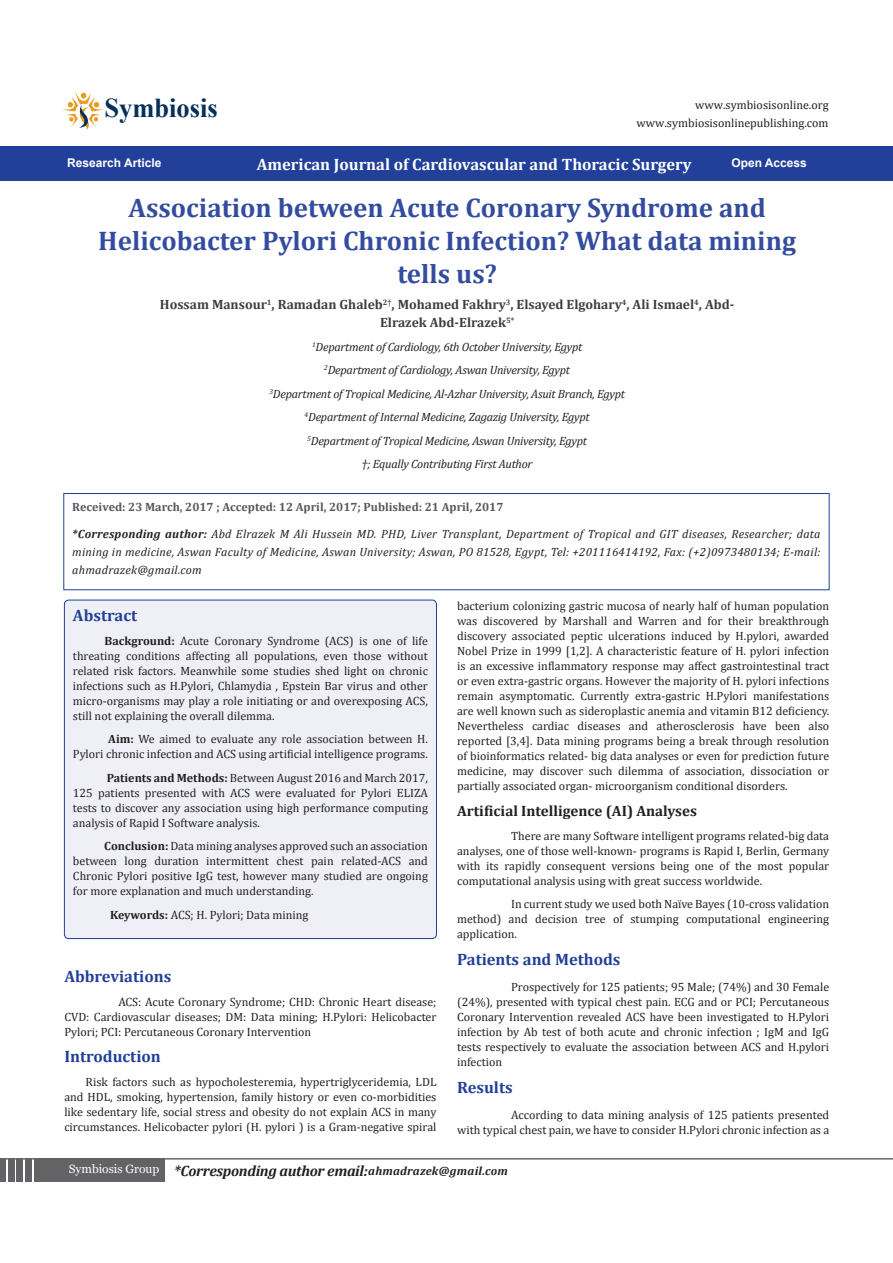
<style>
.page{position:relative;width:893px;height:1263px;background:#fff}
.page>*{position:absolute;margin:0;border:0;box-sizing:border-box;transform-origin:0 0}
.t1{font:700 27.3px "Times New Roman";color:#05305b}
.t2{font:700 27px/33px "Cambria";color:#334ca0;text-align:center}
.Sideheadings{font:700 16.5px "Cambria";color:#223f99}
.Default{font:700 16.5px "Cambria";color:#fff}
.t3{font:italic 700 15px "Cambria";letter-spacing:-.02em;color:#231f20}
.t4{font:700 15px "Cambria";color:#231f20}
.t5{font:700 13.5px/18px "Cambria";color:#3e3e3f;text-align:center}
.t6{font:12px/15px "Cambria";color:#231f20;text-align:justify}
.Pa8{font:italic 12px/18px "Cambria";letter-spacing:-.02em;color:#231f20;text-align:justify}
.Pa8-2{font:700 12px "Cambria";color:#57585a}
.Pa0{font:12px "Cambria";color:#221e1f}
.Default-2{font:700 12px "Arial";color:#fff}
.Pa8-3{font:italic 700 12px "Cambria";letter-spacing:.02em;color:#231f20}
.s1{font-weight:700}
.s2{font-weight:400}
</style>
<div class="page">
<hr style="left:0;top:1158px;width:893px;height:1px;background:#636366">
<div style="left:34px;top:1159px;width:130px;height:23px;background:#636366"></div>
<div style="left:25px;top:1159px;width:7px;height:23px;background:#636366"></div>
<div style="left:17px;top:1159px;width:6px;height:23px;background:#636366"></div>
<div style="left:8px;top:1159px;width:6px;height:23px;background:#636366"></div>
<div style="left:0;top:1159px;width:6px;height:23px;background:#636366"></div>
<svg style="left:62px;top:91px;width:42px;height:38px"></svg>
<div style="left:0;top:146px;width:893px;height:35px;background:#223f99"></div>
<svg style="left:64px;top:493px;width:765px;height:97px"></svg>
<div style="left:64px;top:600px;width:372px;height:338px;background:#eff0f7;border-radius:4px"></div>
<div style="left:64px;top:600px;width:372px;height:338px;border:1px solid #223f99;border-radius:4px"></div>
<p class="t1" style="left:105px;top:89px;width:115px">Symbiosis</p>
<p class="Pa0" style="left:695px;top:98px;width:135px">www.symbiosisonline.org</p>
<p class="Pa0" style="left:637px;top:116px;width:193px">www.symbiosisonlinepublishing.com</p>
<p class="Default-2" style="left:67px;top:155px;width:96px">Research Article</p>
<p class="Default" style="left:257px;top:153px;width:436px">American Journal of Cardiovascular and Thoracic Surgery</p>
<p class="Default-2" style="left:731px;top:155px;width:77px">Open Access</p>
<p class="t2" style="left:98px;top:190px;width:699px">Association between Acute Coronary Syndrome and<br>Helicobacter Pylori Chronic Infection? What data mining tells us?</p>
<p class="t5" style="left:160px;top:295px;width:576px">Hossam Mansour<sup>1</sup>, Ramadan Ghaleb<sup>2†</sup>, Mohamed Fakhry<sup>3</sup>, Elsayed Elgohary<sup>4</sup>, Ali Ismael<sup>4</sup>, Abd-<br>Elrazek Abd-Elrazek<sup>5*</sup></p>
<p class="Pa8" style="left:312px;top:337px;width:272px"><sup>1</sup>Department of Cardiology, 6th October University, Egypt</p>
<p class="Pa8" style="left:324px;top:361px;width:247px"><sup>2</sup>Department of Cardiology, Aswan University, Egypt</p>
<p class="Pa8" style="left:269px;top:384px;width:357px"><sup>3</sup>Department of Tropical Medicine, Al-Azhar University, Asuit Branch, Egypt</p>
<p class="Pa8" style="left:305px;top:408px;width:287px"><sup>4</sup>Department of Internal Medicine, Zagazig University, Egypt</p>
<p class="Pa8" style="left:307px;top:431px;width:281px"><sup>5</sup>Department of Tropical Medicine, Aswan University, Egypt</p>
<p class="Pa8" style="left:362px;top:455px;width:172px">†; Equally Contributing First Author</p>
<p class="Pa8-2" style="left:72px;top:499px;width:433px">Received: 23 March, 2017 ; Accepted: 12 April, 2017; Published: 21 April, 2017</p>
<p class="Pa8" style="left:72px;top:524px;width:750px"><span class="s1">*Corresponding author:</span> Abd Elrazek M Ali Hussein MD. PHD, Liver Transplant, Department of Tropical and GIT diseases, Researcher; data mining in medicine, Aswan Faculty of Medicine, Aswan University; Aswan, PO 81528, Egypt, Tel: +201116414192, Fax: (+2)0973480134; E-mail: ahmadrazek@gmail.com</p>
<p class="Sideheadings" style="left:73px;top:604px;width:66px">Abstract</p>
<p class="t6" style="left:73px;top:633px;width:356px;text-indent:32px"><span class="s1">Background:</span> Acute Coronary Syndrome (ACS) is one of life threating conditions affecting all populations, even those without related risk factors. Meanwhile some studies shed light on chronic infections such as H.Pylori, Chlamydia , Epstein Bar virus and other micro-organisms may play a role initiating or and overexposing ACS, still not explaining the overall dilemma.</p>
<p class="t6" style="left:73px;top:732px;width:356px;text-align:right"><span class="s1">Aim:</span> We aimed to evaluate any role association between H.<br>Pylori chronic infection and ACS using artificial intelligence programs.</p>
<p class="t6" style="left:73px;top:770px;width:356px;text-indent:34px"><span class="s1">Patients and Methods:</span> Between August 2016 and March 2017, 125 patients presented with ACS were evaluated for Pylori ELIZA tests to discover any association using high performance computing analysis of Rapid I Software analysis.</p>
<p class="t6" style="left:73px;top:839px;width:356px;text-indent:31px"><span class="s1">Conclusion:</span> Data mining analyses approved such an association between long duration intermittent chest pain related-ACS and Chronic Pylori positive IgG test, however many studied are ongoing for more explanation and much understanding.</p>
<p class="t6" style="left:110px;top:907px;width:200px"><span class="s1">Keywords:</span> ACS; H. Pylori; Data mining</p>
<p class="t6" style="left:457px;top:598px;width:374px">bacterium colonizing gastric mucosa of nearly half of human population was discovered by Marshall and Warren and for their breakthrough discovery associated peptic ulcerations induced by H.pylori, awarded Nobel Prize in 1999 [1,2]. A characteristic feature of H. pylori infection is an excessive inflammatory response may affect gastrointestinal tract or even extra-gastric organs. However the majority of H. pylori infections remain asymptomatic. Currently extra-gastric H.Pylori manifestations are well known such as sideroplastic anemia and vitamin B12 deficiency.<br>Nevertheless cardiac diseases and atherosclerosis have been also reported [3,4]. Data mining programs being a break through resolution of bioinformatics related- big data analyses or even for prediction future medicine, may discover such dilemma of association, dissociation or partially associated organ- microorganism conditional disorders.</p>
<p class="t4" style="left:457px;top:800px;width:241px">Artificial Intelligence (AI) Analyses</p>
<p class="t6" style="left:457px;top:828px;width:374px;text-indent:54px">There are many Software intelligent programs related-big data analyses, one of those well-known- programs is Rapid I, Berlin, Germany with its rapidly consequent versions being one of the most popular computational analysis using with great success worldwide.</p>
<p class="t6" style="left:457px;top:897px;width:374px;text-indent:54px">In current study we used both Naïve Bayes (10-cross validation method) and decision tree of stumping computational engineering application.</p>
<p class="Sideheadings" style="left:457px;top:947px;width:165px">Patients and Methods</p>
<p class="t6" style="left:457px;top:980px;width:374px;text-indent:54px">Prospectively for 125 patients; 95 Male; (74%) and 30 Female (24%), presented with typical chest pain. ECG and or PCI; Percutaneous Coronary Intervention revealed ACS have been investigated to H.Pylori infection by Ab test of both acute and chronic infection ; IgM and IgG tests respectively to evaluate the association between ACS and H.pylori infection</p>
<p class="Sideheadings" style="left:457px;top:1075px;width:57px">Results</p>
<p class="t6" style="left:457px;top:1108px;width:374px;text-align:right">According to data mining analysis of 125 patients presented<br>with typical chest pain, we have to consider H.Pylori chronic infection as a</p>
<p class="Pa8-3" style="left:368px;top:1162px;width:141px">ahmadrazek@gmail.com</p>
<p class="Sideheadings" style="left:64px;top:965px;width:108px">Abbreviations</p>
<p class="t6" style="left:64px;top:994px;width:374px;text-indent:54px">ACS: Acute Coronary Syndrome; CHD: Chronic Heart disease; CVD: Cardiovascular diseases; DM: Data mining; H.Pylori: Helicobacter Pylori; PCI: Percutaneous Coronary Intervention</p>
<p class="Sideheadings" style="left:64px;top:1045px;width:98px">Introduction</p>
<p class="t6" style="left:64px;top:1074px;width:374px;text-indent:21px">Risk factors such as hypocholesteremia, hypertriglyceridemia, LDL and HDL, smoking, hypertension, family history or even co-morbidities like sedentary life, social stress and obesity do not explain ACS in many circumstances. Helicobacter pylori (H. pylori ) is a Gram-negative spiral</p>
<p class="t3" style="left:69px;top:1160px;width:418px"><sup>Symbiosis</sup> <sup>Group</sup> *Corresponding author email: <span class="s2">jpmish@gmail.com</span></p>
</div>
